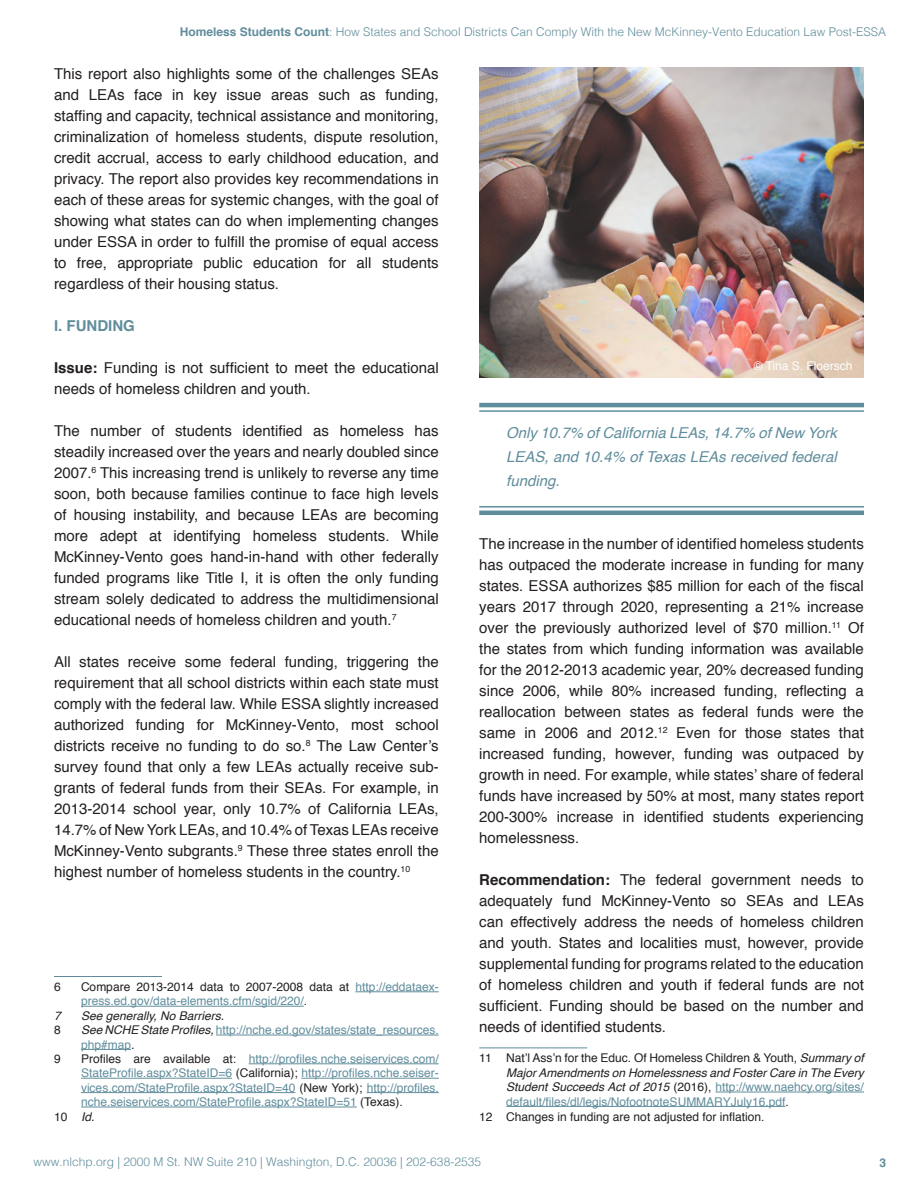
<style>
.page{position:relative;width:918px;height:1188px;background:#fff}
.page>*{position:absolute;margin:0;border:0;box-sizing:border-box;transform-origin:0 0}
.t1{font:15px/21px "Helvetica";color:#231f20;text-align:justify}
.t2{font:italic 15px/24px "Helvetica";color:#608d9c;text-align:justify}
.t3{font:700 15px "Helvetica";color:#608d9c}
.t4{font:12px/14.4px "Helvetica";color:#608d9c}
.t5{font:italic 12px/14.4px "Helvetica";color:#231f20;text-align:justify}
.t6{font:300 12px "Helvetica";color:#608d9c}
.t7{font:12px "Helvetica";color:#231f20}
.t8{font:12px "Helvetica";color:#fff}
.t9{font:700 12px "Helvetica";color:#608d9c}
.s1{font-weight:700}
.s2{font-style:normal}
.s3{font-style:normal;color:#608d9c}
.s4{color:#231f20}
.s5{font-style:italic;color:#231f20}
</style>
<div class="page">
<hr style="left:54px;top:976px;width:108px;height:1px;background:#608d9c">
<hr style="left:355px;top:992px;width:84px;height:1px;background:#608d9c">
<hr style="left:81px;top:1006px;width:223px;height:1px;background:#608d9c">
<hr style="left:216px;top:1035px;width:223px;height:1px;background:#608d9c">
<hr style="left:81px;top:1049px;width:50px;height:1px;background:#608d9c">
<hr style="left:249px;top:1064px;width:190px;height:1px;background:#608d9c">
<hr style="left:81px;top:1078px;width:151px;height:1px;background:#608d9c">
<hr style="left:301px;top:1078px;width:138px;height:1px;background:#608d9c">
<hr style="left:81px;top:1092px;width:214px;height:1px;background:#608d9c">
<hr style="left:367px;top:1092px;width:72px;height:1px;background:#608d9c">
<hr style="left:81px;top:1107px;width:276px;height:1px;background:#608d9c">
<hr style="left:479px;top:1048px;width:108px;height:1px;background:#608d9c">
<hr style="left:715px;top:1092px;width:149px;height:1px;background:#608d9c">
<hr style="left:506px;top:1106px;width:280px;height:1px;background:#608d9c">
<hr style="left:479px;top:403px;width:385px;height:4px;background:#608d9c">
<hr style="left:479px;top:410px;width:385px;height:2px;background:#608d9c">
<hr style="left:479px;top:506px;width:385px;height:2px;background:#608d9c">
<hr style="left:479px;top:511px;width:385px;height:4px;background:#608d9c">
<img style="left:479px;top:68px;width:385px;height:310px">
<p class="t6" style="left:180px;top:22px;width:708px"><span class="s1">Homeless Students Count</span>: How States and School Districts Can Comply With the New McKinney-Vento Education Law Post-ESSA</p>
<p class="t1" style="left:54px;top:63px;width:386px">This report also highlights some of the challenges SEAs and LEAs face in key issue areas such as funding, staffing and capacity, technical assistance and monitoring, criminalization of homeless students, dispute resolution, credit accrual, access to early childhood education, and privacy. The report also provides key recommendations in each of these areas for systemic changes, with the goal of showing what states can do when implementing changes under ESSA in order to fulfill the promise of equal access to free, appropriate public education for all students regardless of their housing status.</p>
<p class="t3" style="left:54px;top:313px;width:82px">I. FUNDING</p>
<p class="t1" style="left:54px;top:357px;width:386px"><span class="s1">Issue:</span> Funding is not sufficient to meet the educational needs of homeless children and youth.</p>
<p class="t1" style="left:54px;top:420px;width:386px">The number of students identified as homeless has steadily increased over the years and nearly doubled since 2007.<sup>6</sup> This increasing trend is unlikely to reverse any time soon, both because families continue to face high levels of housing instability, and because LEAs are becoming more adept at identifying homeless students. While McKinney-Vento goes hand-in-hand with other federally funded programs like Title I, it is often the only funding stream solely dedicated to address the multidimensional educational needs of homeless children and youth.<sup>7</sup></p>
<p class="t1" style="left:54px;top:651px;width:386px">All states receive some federal funding, triggering the requirement that all school districts within each state must comply with the federal law. While ESSA slightly increased authorized funding for McKinney-Vento, most school districts receive no funding to do so.<sup>8</sup> The Law Center’s survey found that only a few LEAs actually receive sub&shy;grants of federal funds from their SEAs. For example, in 2013-2014 school year, only 10.7% of California LEAs, 14.7% of New York LEAs, and 10.4% of Texas LEAs receive McKinney-Vento subgrants.<sup>9</sup> These three states enroll the highest number of homeless students in the country.<sup>10</sup></p>
<p class="t8" style="left:754px;top:356px;width:100px">© Tina S. Floersch</p>
<p class="t2" style="left:506px;top:421px;width:332px">Only 10.7% of California LEAs, 14.7% of New York LEAS, and 10.4% of Texas LEAs received federal funding.</p>
<p class="t1" style="left:479px;top:534px;width:386px">The increase in the number of identified homeless students has outpaced the moderate increase in funding for many states. ESSA authorizes $85 million for each of the fiscal years 2017 through 2020, representing a 21% increase over the previously authorized level of $70 million.<sup>11</sup> Of the states from which funding information was available for the 2012-2013 academic year, 20% decreased funding since 2006, while 80% increased funding, reflecting a reallocation between states as federal funds were the same in 2006 and 2012.<sup>12</sup> Even for those states that increased funding, however, funding was outpaced by growth in need. For example, while states’ share of federal funds have increased by 50% at most, many states report 200-300% increase in identified students experiencing homelessness.</p>
<p class="t1" style="left:479px;top:870px;width:386px"><span class="s1">Recommendation:</span> The federal government needs to adequately fund McKinney-Vento so SEAs and LEAs can effectively address the needs of homeless children and youth. States and localities must, however, provide supplemental funding for programs related to the education of homeless children and youth if federal funds are not sufficient. Funding should be based on the number and needs of identified students.</p>
<p class="t5" style="left:506px;top:1051px;width:359px;text-indent:-27px"><span class="s2">11 Nat’l Ass’n for the Educ. Of Homeless Children &amp; Youth,</span> Summary of Major Amendments on Homelessness and Foster Care in The Every Student Succeeds Act of 2015 <span class="s2">(2016),</span> <span class="s3">http://www.naehcy.org/sites/ default/files/dl/legis/NofootnoteSUMMARYJuly16.pdf</span><span class="s2">.</span></p>
<p class="t7" style="left:479px;top:1107px;width:287px">12 Changes in funding are not adjusted for inflation.</p>
<p class="t7" style="left:54px;top:977px;width:8px">6</p>
<p class="t4" style="left:81px;top:980px;width:359px"><span class="s4">Compare 2013-2014 data to 2007-2008 data at</span> http://eddataex&shy;press.ed.gov/data-elements.cfm/sgid/220/<span class="s4">.</span></p>
<p class="t5" style="left:54px;top:1009px;width:8px">7</p>
<p class="t5" style="left:81px;top:1009px;width:145px">See generally, No Barriers.</p>
<p class="t7" style="left:54px;top:1021px;width:8px">8</p>
<p class="t4" style="left:81px;top:1023px;width:359px"><span class="s5">See NCHE State Profiles,</span> http://nche.ed.gov/states/state_resources. php#map<span class="s5">.</span></p>
<p class="t7" style="left:54px;top:1049px;width:8px">9</p>
<p class="t4" style="left:81px;top:1052px;width:359px;text-align:justify"><span class="s4">Profiles are available at:</span> http://profiles.nche.seiservices.com/ StateProfile.aspx?StateID=6 <span class="s4">(California);</span> http://profiles.nche.seiser&shy;vices.com/StateProfile.aspx?StateID=40 <span class="s4">(New York);</span> http://profiles. nche.seiservices.com/StateProfile.aspx?StateID=51 <span class="s4">(Texas).</span></p>
<p class="t5" style="left:54px;top:1109px;width:42px"><span class="s2">10</span> Id.</p>
<p class="t6" style="left:34px;top:1152px;width:449px">www.nlchp.org | 2000 M St. NW Suite 210 | Washington, D.C. 20036 | 202-638-2535</p>
<p class="t9" style="left:879px;top:1153px;width:8px">3</p>
</div>
